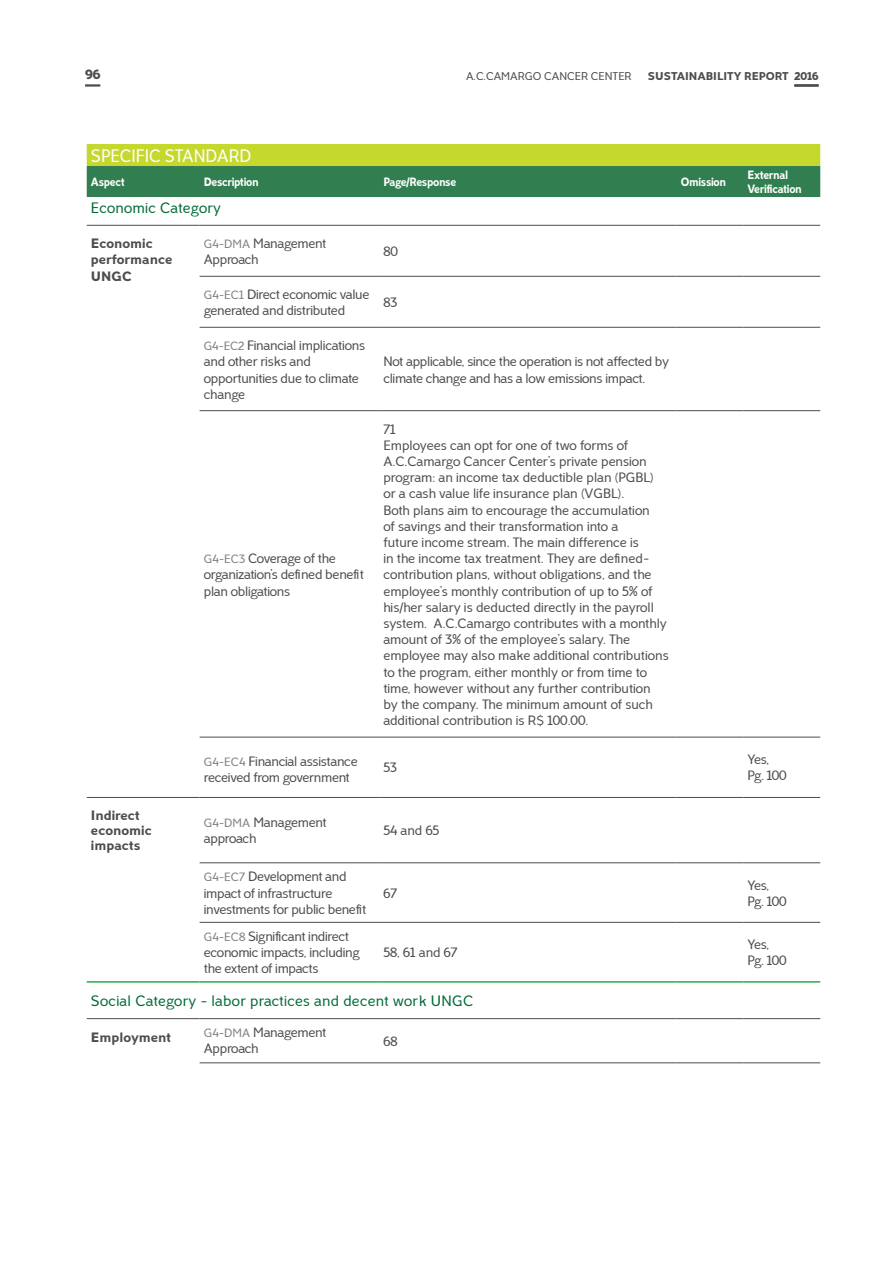
<style>
.page{position:relative;width:893px;height:1263px;background:#fff}
.page>*{position:absolute;margin:0;border:0;box-sizing:border-box;transform-origin:0 0}
.t1{font:18px "Carmen";color:#fff;scale:.95 1}
.t2{font:15px "Carmen";letter-spacing:.02em;color:#006b35}
.t3{font:13.5px/16.2px "Carmen";letter-spacing:-.015em;color:#4d4d4f}
.t4{font:13.5px/16.2px "Carmen Forte";color:#4d4d4f}
.t5{font:12px/13.5px "Carmen Forte";letter-spacing:-.03em;color:#fff;scale:.9 1}
.t6{font:11.25px "Carmen Forte";color:#4d4d4f}
.t7{font:11.25px "Carmen";color:#4d4d4f}
.s1{font-size:12px;color:#808285}
</style>
<div class="page">
<svg style="left:87px;top:144px;width:733px;height:53px;background:#6ea341"></svg>
<svg style="left:87px;top:224px;width:733px;height:699px"></svg>
<hr style="left:87px;top:981px;width:113px;height:2px;background:#23ae49">
<hr style="left:200px;top:981px;width:179px;height:2px;background:#23ae49">
<hr style="left:379px;top:981px;width:298px;height:2px;background:#23ae49">
<hr style="left:677px;top:981px;width:66px;height:2px;background:#23ae49">
<hr style="left:743px;top:981px;width:77px;height:2px;background:#23ae49">
<hr style="left:200px;top:922px;width:179px;height:1px;background:#4d4d4f">
<hr style="left:379px;top:922px;width:298px;height:1px;background:#4d4d4f">
<hr style="left:677px;top:922px;width:66px;height:1px;background:#4d4d4f">
<hr style="left:743px;top:922px;width:77px;height:1px;background:#4d4d4f">
<hr style="left:200px;top:225px;width:179px;height:1px;background:#4d4d4f">
<hr style="left:379px;top:225px;width:298px;height:1px;background:#4d4d4f">
<hr style="left:677px;top:225px;width:66px;height:1px;background:#4d4d4f">
<hr style="left:743px;top:225px;width:77px;height:1px;background:#4d4d4f">
<hr style="left:200px;top:276px;width:179px;height:1px;background:#4d4d4f">
<hr style="left:379px;top:276px;width:298px;height:1px;background:#4d4d4f">
<hr style="left:677px;top:276px;width:66px;height:1px;background:#4d4d4f">
<hr style="left:743px;top:276px;width:77px;height:1px;background:#4d4d4f">
<hr style="left:87px;top:1018px;width:113px;height:1px;background:#4d4d4f">
<hr style="left:200px;top:1018px;width:179px;height:1px;background:#4d4d4f">
<hr style="left:200px;top:327px;width:179px;height:1px;background:#4d4d4f">
<hr style="left:379px;top:1018px;width:298px;height:1px;background:#4d4d4f">
<hr style="left:379px;top:327px;width:298px;height:1px;background:#4d4d4f">
<hr style="left:677px;top:1018px;width:66px;height:1px;background:#4d4d4f">
<hr style="left:677px;top:327px;width:66px;height:1px;background:#4d4d4f">
<hr style="left:743px;top:1018px;width:77px;height:1px;background:#4d4d4f">
<hr style="left:743px;top:327px;width:77px;height:1px;background:#4d4d4f">
<hr style="left:200px;top:410px;width:179px;height:1px;background:#4d4d4f">
<hr style="left:379px;top:410px;width:298px;height:1px;background:#4d4d4f">
<hr style="left:677px;top:410px;width:66px;height:1px;background:#4d4d4f">
<hr style="left:743px;top:410px;width:77px;height:1px;background:#4d4d4f">
<hr style="left:200px;top:737px;width:179px;height:1px;background:#4d4d4f">
<hr style="left:379px;top:737px;width:298px;height:1px;background:#4d4d4f">
<hr style="left:677px;top:737px;width:66px;height:1px;background:#4d4d4f">
<hr style="left:743px;top:737px;width:77px;height:1px;background:#4d4d4f">
<hr style="left:87px;top:797px;width:113px;height:1px;background:#4d4d4f">
<hr style="left:200px;top:797px;width:179px;height:1px;background:#4d4d4f">
<hr style="left:379px;top:797px;width:298px;height:1px;background:#4d4d4f">
<hr style="left:677px;top:797px;width:66px;height:1px;background:#4d4d4f">
<hr style="left:743px;top:797px;width:77px;height:1px;background:#4d4d4f">
<hr style="left:200px;top:862px;width:179px;height:1px;background:#4d4d4f">
<hr style="left:379px;top:862px;width:298px;height:1px;background:#4d4d4f">
<hr style="left:677px;top:862px;width:66px;height:1px;background:#4d4d4f">
<hr style="left:743px;top:862px;width:77px;height:1px;background:#4d4d4f">
<hr style="left:200px;top:1062px;width:179px;height:1px;background:#4d4d4f">
<hr style="left:379px;top:1062px;width:298px;height:1px;background:#4d4d4f">
<hr style="left:677px;top:1062px;width:66px;height:1px;background:#4d4d4f">
<hr style="left:743px;top:1062px;width:77px;height:1px;background:#4d4d4f">
<hr style="left:87px;top:225px;width:113px;height:1px;background:#4d4d4f">
<hr style="left:85px;top:84px;width:15px;height:3px;background:#4d4d4f">
<hr style="left:794px;top:84px;width:25px;height:3px;background:#4d4d4f">
<p class="t4" style="left:85px;top:66px;width:17px">96</p>
<p class="t7" style="left:466px;top:70px;width:167px">A.C.CAMARGO CANCER CENTER</p>
<p class="t6" style="left:648px;top:69px;width:172px">SUSTAINABILITY REPORT 2016</p>
<h1 class="t1" style="left:91px;top:145px;width:21px">Specific</h1>
<h1 class="t1" style="left:165px;top:145px;width:13px">standard</h1>
<p class="t5" style="left:91px;top:175px;width:39px">Aspect</p>
<p class="t5" style="left:204px;top:175px;width:62px">Description</p>
<p class="t5" style="left:383px;top:175px;width:82px">Page/Response</p>
<p class="t5" style="left:681px;top:175px;width:52px">Omission</p>
<p class="t5" style="left:748px;top:168px;width:62px">External<br>Verification</p>
<p class="t2" style="left:91px;top:199px;width:132px">Economic Category</p>
<p class="t4" style="left:91px;top:235px;width:83px">Economic performance<br>UNGC</p>
<p class="t3" style="left:204px;top:236px;width:124px"><span class="s1">G4-DMA</span> Management<br>Approach</p>
<p class="t3" style="left:383px;top:244px;width:16px">80</p>
<p class="t3" style="left:204px;top:287px;width:167px"><span class="s1">G4-EC1</span> Direct economic value generated and distributed</p>
<p class="t3" style="left:383px;top:295px;width:15px">83</p>
<p class="t3" style="left:204px;top:338px;width:163px"><span class="s1">G4-EC2</span> Financial implications and other risks and opportunities due to climate change</p>
<p class="t3" style="left:383px;top:354px;width:287px">Not applicable, since the operation is not affected by climate change and has a low emissions impact.</p>
<p class="t3" style="left:204px;top:551px;width:162px"><span class="s1">G4-EC3</span> Coverage of the organization’s defined benefit plan obligations</p>
<p class="t3" style="left:383px;top:421px;width:287px">71<br>Employees can opt for one of two forms of A.C.Camargo Cancer Center’s private pension program: an income tax deductible plan (PGBL) or a cash value life insurance plan (VGBL).<br>Both plans aim to encourage the accumulation<br>of savings and their transformation into a<br>future income stream. The main difference is<br>in the income tax treatment. They are defined&shy;contribution plans, without obligations, and the employee’s monthly contribution of up to 5% of his/her salary is deducted directly in the payroll system. A.C.Camargo contributes with a monthly amount of 3% of the employee’s salary. The employee may also make additional contributions to the program, either monthly or from time to time, however without any further contribution<br>by the company. The minimum amount of such additional contribution is R$ 100.00.</p>
<p class="t3" style="left:204px;top:753px;width:155px"><span class="s1">G4-EC4</span> Financial assistance received from government</p>
<p class="t3" style="left:383px;top:760px;width:15px">53</p>
<p class="t3" style="left:748px;top:752px;width:41px">Yes,<br>Pg. 100</p>
<p class="t4" style="left:91px;top:808px;width:62px;line-height:14.9px">Indirect economic impacts</p>
<p class="t3" style="left:204px;top:814px;width:124px"><span class="s1">G4-DMA</span> Management approach</p>
<p class="t3" style="left:383px;top:822px;width:57px">54 and 65</p>
<p class="t3" style="left:204px;top:869px;width:164px"><span class="s1">G4-EC7</span> Development and impact of infrastructure investments for public benefit</p>
<p class="t3" style="left:383px;top:885px;width:15px">67</p>
<p class="t3" style="left:748px;top:877px;width:41px">Yes,<br>Pg. 100</p>
<p class="t3" style="left:204px;top:928px;width:157px"><span class="s1">G4-EC8</span> Significant indirect economic impacts, including the extent of impacts</p>
<p class="t3" style="left:383px;top:944px;width:76px">58, 61 and 67</p>
<p class="t3" style="left:748px;top:936px;width:41px">Yes,<br>Pg. 100</p>
<p class="t2" style="left:91px;top:992px;width:384px">Social Category - labor practices and decent work UNGC</p>
<p class="t4" style="left:91px;top:1028px;width:82px">Employment</p>
<p class="t3" style="left:204px;top:1025px;width:124px"><span class="s1">G4-DMA</span> Management<br>Approach</p>
<p class="t3" style="left:383px;top:1033px;width:16px">68</p>
</div>
